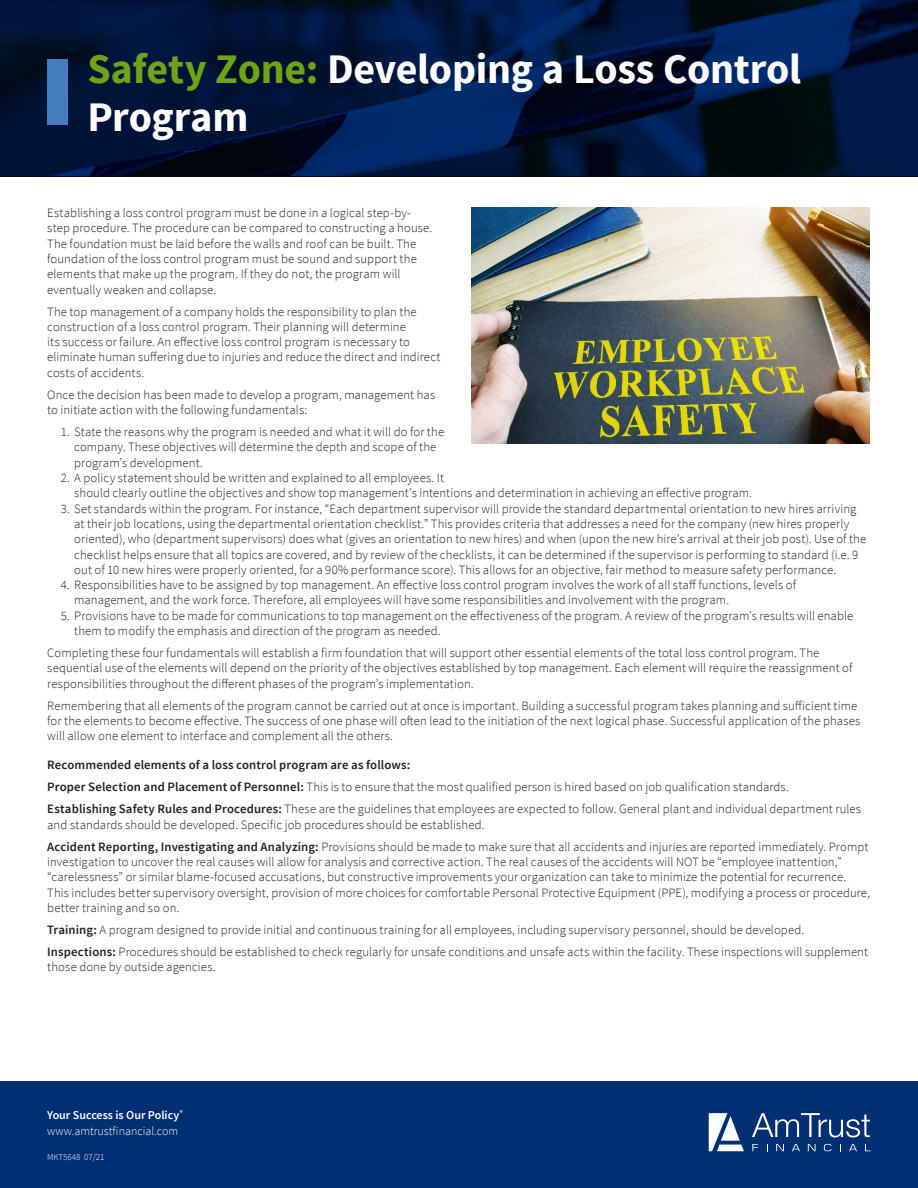
<style>
.page{position:relative;width:918px;height:1188px;background:#fff}
.page>*{position:absolute;margin:0;border:0;box-sizing:border-box;transform-origin:0 0}
.Body_Copy{font:700 42px/48px "Source Sans Pro";letter-spacing:-.005em;color:#fff}
.Body_Copy-2{font:300 12.75px/15.3px "Source Sans Pro";letter-spacing:.005em;color:#231f20}
.Body_Copy-3{font:600 12.75px "Source Sans Pro";letter-spacing:.01em;color:#231f20}
.t1{font:300 12px "Source Sans Pro";color:#fff}
.t2{font:600 12px "Source Sans Pro";color:#fff}
.t3{font:300 9px "Source Sans Pro";color:#fff}
.s1{color:#6ea516}
.s2{font-weight:600}
</style>
<div class="page">
<img style="left:0;top:0;width:918px;height:176px">
<div style="left:47px;top:59px;width:21px;height:66px;background:#467dc0"></div>
<div style="left:0;top:1081px;width:918px;height:107px;background:#002f73"></div>
<svg style="left:752px;top:1113px;width:118px;height:24px"></svg>
<svg style="left:752px;top:1144px;width:6px;height:7px"></svg>
<svg style="left:776px;top:1144px;width:8px;height:7px"></svg>
<svg style="left:792px;top:1144px;width:8px;height:7px"></svg>
<svg style="left:808px;top:1144px;width:8px;height:7px"></svg>
<svg style="left:824px;top:1144px;width:7px;height:7px"></svg>
<svg style="left:849px;top:1144px;width:8px;height:7px"></svg>
<svg style="left:865px;top:1144px;width:6px;height:7px"></svg>
<svg style="left:709px;top:1113px;width:35px;height:38px"></svg>
<img style="left:471px;top:207px;width:399px;height:236px">
<p class="Body_Copy" style="left:87px;top:47px;width:715px"><span class="s1">Safety Zone:</span> Developing a Loss Control<br>Program</p>
<p class="Body_Copy-2" style="left:47px;top:205px;width:387px">Establishing a loss control program must be done in a logical step-by&shy;step procedure. The procedure can be compared to constructing a house.<br>The foundation must be laid before the walls and roof can be built. The foundation of the loss control program must be sound and support the elements that make up the program. If they do not, the program will eventually weaken and collapse.</p>
<p class="Body_Copy-2" style="left:47px;top:304px;width:395px">The top management of a company holds the responsibility to plan the construction of a loss control program. Their planning will determine<br>its success or failure. An effective loss control program is necessary to eliminate human suffering due to injuries and reduce the direct and indirect costs of accidents.</p>
<p class="Body_Copy-2" style="left:47px;top:387px;width:389px">Once the decision has been made to develop a program, management has to initiate action with the following fundamentals:</p>
<p class="Body_Copy-2" style="left:74px;top:424px;width:371px;text-indent:-14px">1. State the reasons why the program is needed and what it will do for the company. These objectives will determine the depth and scope of the program’s development.</p>
<p class="Body_Copy-2" style="left:74px;top:470px;width:679px;text-indent:-14px">2. A policy statement should be written and explained to all employees. It<br>should clearly outline the objectives and show top management’s intentions and determination in achieving an effective program.</p>
<p class="Body_Copy-2" style="left:74px;top:501px;width:794px;text-indent:-14px">3. Set standards within the program. For instance, “Each department supervisor will provide the standard departmental orientation to new hires arriving at their job locations, using the departmental orientation checklist.” This provides criteria that addresses a need for the company (new hires properly oriented), who (department supervisors) does what (gives an orientation to new hires) and when (upon the new hire’s arrival at their job post). Use of the checklist helps ensure that all topics are covered, and by review of the checklists, it can be determined if the supervisor is performing to standard (i.e. 9 out of 10 new hires were properly oriented, for a 90% performance score). This allows for an objective, fair method to measure safety performance.</p>
<p class="Body_Copy-2" style="left:74px;top:577px;width:723px;text-indent:-14px">4. Responsibilities have to be assigned by top management. An effective loss control program involves the work of all staff functions, levels of management, and the work force. Therefore, all employees will have some responsibilities and involvement with the program.</p>
<p class="Body_Copy-2" style="left:74px;top:608px;width:781px;text-indent:-14px">5. Provisions have to be made for communications to top management on the effectiveness of the program. A review of the program’s results will enable them to modify the emphasis and direction of the program as needed.</p>
<p class="Body_Copy-2" style="left:47px;top:645px;width:807px">Completing these four fundamentals will establish a firm foundation that will support other essential elements of the total loss control program. The sequential use of the elements will depend on the priority of the objectives established by top management. Each element will require the reassignment of responsibilities throughout the different phases of the program’s implementation.</p>
<p class="Body_Copy-2" style="left:47px;top:698px;width:815px">Remembering that all elements of the program cannot be carried out at once is important. Building a successful program takes planning and sufficient time for the elements to become effective. The success of one phase will often lead to the initiation of the next logical phase. Successful application of the phases will allow one element to interface and complement all the others.</p>
<p class="Body_Copy-3" style="left:47px;top:757px;width:365px">Recommended elements of a loss control program are as follows:</p>
<p class="Body_Copy-2" style="left:47px;top:779px;width:743px"><span class="s2">Proper Selection and Placement of Personnel:</span> This is to ensure that the most qualified person is hired based on job qualification standards.</p>
<p class="Body_Copy-2" style="left:47px;top:801px;width:815px"><span class="s2">Establishing Safety Rules and Procedures:</span> These are the guidelines that employees are expected to follow. General plant and individual department rules and standards should be developed. Specific job procedures should be established.</p>
<p class="Body_Copy-2" style="left:47px;top:839px;width:824px"><span class="s2">Accident Reporting, Investigating and Analyzing:</span> Provisions should be made to make sure that all accidents and injuries are reported immediately. Prompt investigation to uncover the real causes will allow for analysis and corrective action. The real causes of the accidents will NOT be “employee inattention,” “carelessness” or similar blame-focused accusations, but constructive improvements your organization can take to minimize the potential for recurrence.<br>This includes better supervisory oversight, provision of more choices for comfortable Personal Protective Equipment (PPE), modifying a process or procedure, better training and so on.</p>
<p class="Body_Copy-2" style="left:47px;top:922px;width:759px"><span class="s2">Training:</span> A program designed to provide initial and continuous training for all employees, including supervisory personnel, should be developed.</p>
<p class="Body_Copy-2" style="left:47px;top:944px;width:822px"><span class="s2">Inspections:</span> Procedures should be established to check regularly for unsafe conditions and unsafe acts within the facility. These inspections will supplement those done by outside agencies.</p>
<p class="t2" style="left:47px;top:1107px;width:137px">Your Success is Our Policy<sup>®</sup></p>
<p class="t1" style="left:47px;top:1124px;width:133px">www.amtrustfinancial.com</p>
<p class="t3" style="left:47px;top:1152px;width:59px">MKT5648 07/21</p>
</div>
